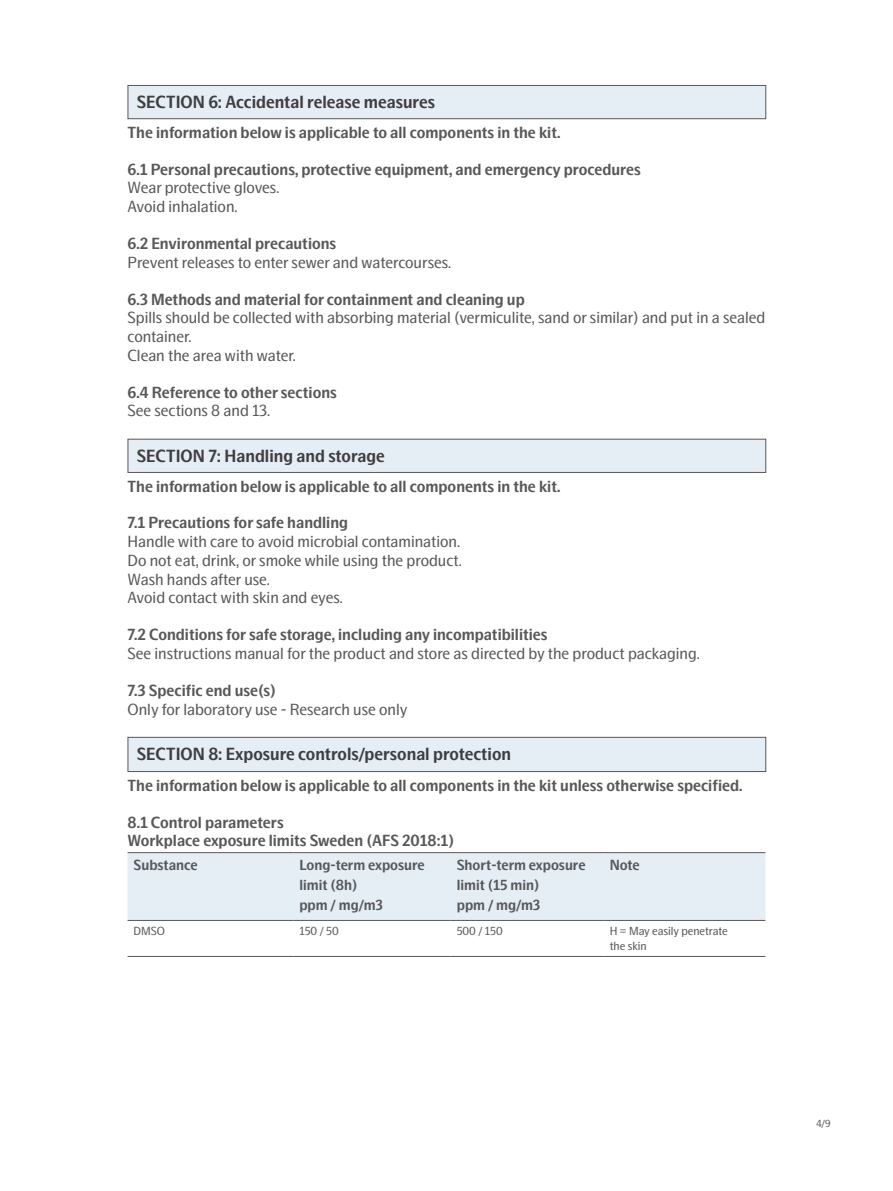
<style>
.page{position:relative;width:893px;height:1191px;background:#fff}
.page>*{position:absolute;margin:0;border:0;box-sizing:border-box;transform-origin:0 0}
.t1{font:600 18px "Swedish Gothic";color:#3e3e3f}
.Body_bold{font:600 16.5px "Swedish Gothic";color:#57585a}
.Body{font:16.5px/18.8px "Swedish Gothic";color:#57585a}
.Table_head{font:600 15px/20.2px "Swedish Gothic";color:#57585a}
.Table{font:12px/15px "Swedish Gothic";color:#57585a}
.t2{font:10.5px "Swedish Gothic";color:#57585a}
</style>
<div class="page">
<div style="left:128px;top:85px;width:638px;height:34px;background:#e6eef5"></div>
<div style="left:128px;top:85px;width:638px;height:34px;border:1px solid #57585a"></div>
<div style="left:128px;top:439px;width:638px;height:33px;background:#e6eef5"></div>
<div style="left:128px;top:439px;width:638px;height:34px;border:1px solid #57585a"></div>
<div style="left:128px;top:737px;width:638px;height:34px;background:#e6eef5"></div>
<div style="left:128px;top:737px;width:638px;height:35px;border:1px solid #57585a"></div>
<div style="left:128px;top:853px;width:637px;height:67px;background:#e6eef5"></div>
<hr style="left:128px;top:852px;width:165px;height:1px;background:#57585a">
<hr style="left:293px;top:852px;width:158px;height:1px;background:#57585a">
<hr style="left:451px;top:852px;width:153px;height:1px;background:#57585a">
<hr style="left:604px;top:852px;width:161px;height:1px;background:#57585a">
<hr style="left:128px;top:920px;width:165px;height:1px;background:#57585a">
<hr style="left:293px;top:920px;width:158px;height:1px;background:#57585a">
<hr style="left:451px;top:920px;width:153px;height:1px;background:#57585a">
<hr style="left:604px;top:920px;width:161px;height:1px;background:#57585a">
<hr style="left:128px;top:956px;width:165px;height:1px;background:#57585a">
<hr style="left:293px;top:956px;width:158px;height:1px;background:#57585a">
<hr style="left:451px;top:956px;width:153px;height:1px;background:#57585a">
<hr style="left:604px;top:956px;width:161px;height:1px;background:#57585a">
<p class="t1" style="left:137px;top:92px;width:300px">SECTION 6: Accidental release measures</p>
<p class="Body_bold" style="left:128px;top:122px;width:434px">The information below is applicable to all components in the kit.</p>
<p class="Body_bold" style="left:128px;top:159px;width:515px">6.1 Personal precautions, protective equipment, and emergency procedures</p>
<p class="Body" style="left:128px;top:178px;width:153px">Wear protective gloves.</p>
<p class="Body" style="left:128px;top:197px;width:112px">Avoid inhalation.</p>
<p class="Body_bold" style="left:128px;top:234px;width:210px">6.2 Environmental precautions</p>
<p class="Body" style="left:128px;top:252px;width:325px">Prevent releases to enter sewer and watercourses.</p>
<p class="Body_bold" style="left:128px;top:289px;width:399px">6.3 Methods and material for containment and cleaning up</p>
<p class="Body" style="left:128px;top:308px;width:639px">Spills should be collected with absorbing material (vermiculite, sand or similar) and put in a sealed container.</p>
<p class="Body" style="left:128px;top:345px;width:170px">Clean the area with water.</p>
<p class="Body_bold" style="left:128px;top:382px;width:211px">6.4 Reference to other sections</p>
<p class="Body" style="left:128px;top:401px;width:144px">See sections 8 and 13.</p>
<p class="t1" style="left:137px;top:445px;width:249px">SECTION 7: Handling and storage</p>
<p class="Body_bold" style="left:128px;top:476px;width:434px">The information below is applicable to all components in the kit.</p>
<p class="Body_bold" style="left:128px;top:513px;width:222px">7.1 Precautions for safe handling</p>
<p class="Body" style="left:128px;top:532px;width:334px">Handle with care to avoid microbial contamination.</p>
<p class="Body" style="left:128px;top:550px;width:336px">Do not eat, drink, or smoke while using the product.</p>
<p class="Body" style="left:128px;top:569px;width:144px">Wash hands after use.</p>
<p class="Body" style="left:128px;top:588px;width:217px">Avoid contact with skin and eyes.</p>
<p class="Body_bold" style="left:128px;top:625px;width:421px">7.2 Conditions for safe storage, including any incompatibilities</p>
<p class="Body" style="left:128px;top:643px;width:574px">See instructions manual for the product and store as directed by the product packaging.</p>
<p class="Body_bold" style="left:128px;top:680px;width:150px">7.3 Specific end use(s)</p>
<p class="Body" style="left:128px;top:699px;width:281px">Only for laboratory use - Research use only</p>
<p class="t1" style="left:137px;top:743px;width:376px">SECTION 8: Exposure controls/personal protection</p>
<p class="Body_bold" style="left:128px;top:775px;width:616px">The information below is applicable to all components in the kit unless otherwise specified.</p>
<p class="Body_bold" style="left:128px;top:812px;width:158px">8.1 Control parameters</p>
<p class="Body_bold" style="left:128px;top:831px;width:328px">Workplace exposure limits Sweden (AFS 2018:1)</p>
<p class="Table_head" style="left:134px;top:854px;width:66px">Substance</p>
<p class="Table_head" style="left:299px;top:854px;width:127px">Long-term exposure limit (8h)</p>
<p class="Table_head" style="left:299px;top:894px;width:85px">ppm / mg/m3</p>
<p class="Table_head" style="left:457px;top:854px;width:130px">Short-term exposure limit (15 min)</p>
<p class="Table_head" style="left:457px;top:894px;width:85px">ppm / mg/m3</p>
<p class="Table_head" style="left:610px;top:854px;width:31px">Note</p>
<p class="Table" style="left:134px;top:923px;width:33px">DMSO</p>
<p class="Table" style="left:299px;top:923px;width:41px">150 / 50</p>
<p class="Table" style="left:457px;top:923px;width:48px">500 / 150</p>
<p class="Table" style="left:610px;top:923px;width:119px">H = May easily penetrate the skin</p>
<p class="t2" style="left:816px;top:1117px;width:16px">4/9</p>
</div>
